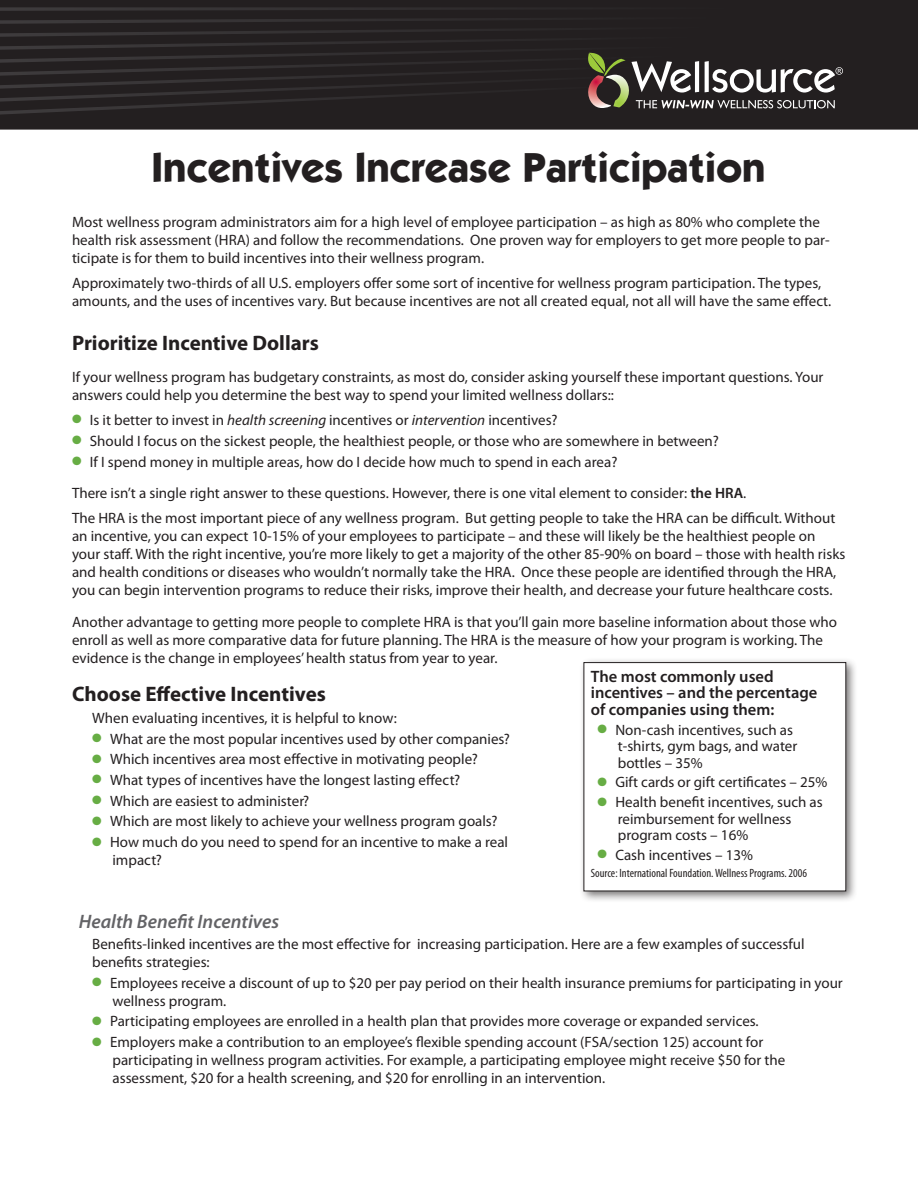
<style>
.page{position:relative;width:918px;height:1188px;background:#fff}
.page>*{position:absolute;margin:0;border:0;box-sizing:border-box;transform-origin:0 0}
.t1{font:700 42px "Itc Kabel";color:#231f20}
.t2{font:700 21px "Myriad Pro";color:#231f20}
.t3{font:italic 600 19.5px "Myriad Pro";color:#636366}
.t4{font:600 16.5px/16.5px "Myriad Pro";color:#231f20}
.t5{font:15px/18px "Myriad Pro";color:#231f20}
.t6{font:condensed 12px "Myriad Pro";color:#231f20}
.s1{color:#67ad44}
.s2{font-style:italic}
.s3{font-weight:600}
</style>
<div class="page">
<div style="left:0;top:0;width:918px;height:130px;background:#231f20"></div>
<svg style="left:0;top:7px;width:735px;height:4px;background:#2d2a2b"></svg>
<div style="left:584px;top:49px;width:276px;height:78px;background:#231f20"></div>
<svg style="left:0;top:17px;width:843px;height:98px"></svg>
<div style="left:579px;top:657px;width:285px;height:264px;background:#231f20;opacity:.6"></div>
<div style="left:584px;top:663px;width:262px;height:228px;background:#fff"></div>
<p class="t1" style="left:152px;top:142px;width:615px">Incentives Increase Participation</p>
<p class="t5" style="left:72px;top:213px;width:759px">Most wellness program administrators aim for a high level of employee participation – as high as 80% who complete the health risk assessment (HRA) and follow the recommendations. One proven way for employers to get more people to par&shy;ticipate is for them to build incentives into their wellness program.</p>
<p class="t5" style="left:72px;top:274px;width:761px">Approximately two-thirds of all U.S. employers offer some sort of incentive for wellness program participation. The types, amounts, and the uses of incentives vary. But because incentives are not all created equal, not all will have the same effect.</p>
<p class="t2" style="left:72px;top:329px;width:249px">Prioritize Incentive Dollars</p>
<p class="t5" style="left:72px;top:367px;width:753px">If your wellness program has budgetary constraints, as most do, consider asking yourself these important questions. Your answers could help you determine the best way to spend your limited wellness dollars::</p>
<p class="t5" style="left:72px;top:410px;width:487px"><span class="s1">●</span> Is it better to invest in <span class="s2">health screening</span> incentives or <span class="s2">intervention</span> incentives?</p>
<p class="t5" style="left:72px;top:431px;width:648px"><span class="s1">●</span> Should I focus on the sickest people, the healthiest people, or those who are somewhere in between?</p>
<p class="t5" style="left:72px;top:453px;width:547px"><span class="s1">●</span> If I spend money in multiple areas, how do I decide how much to spend in each area?</p>
<p class="t5" style="left:72px;top:484px;width:676px">There isn’t a single right answer to these questions. However, there is one vital element to consider: <span class="s3">the HRA</span>.</p>
<p class="t5" style="left:72px;top:509px;width:775px">The HRA is the most important piece of any wellness program. But getting people to take the HRA can be difficult. Without an incentive, you can expect 10-15% of your employees to participate – and these will likely be the healthiest people on your staff. With the right incentive, you’re more likely to get a majority of the other 85-90% on board – those with health risks and health conditions or diseases who wouldn’t normally take the HRA. Once these people are identified through the HRA, you can begin intervention programs to reduce their risks, improve their health, and decrease your future healthcare costs.</p>
<p class="t5" style="left:72px;top:612px;width:767px">Another advantage to getting more people to complete HRA is that you’ll gain more baseline information about those who enroll as well as more comparative data for future planning. The HRA is the measure of how your program is working. The evidence is the change in employees’ health status from year to year.</p>
<p class="t2" style="left:72px;top:681px;width:255px">Choose Effective Incentives</p>
<p class="t4" style="left:591px;top:668px;width:228px">The most commonly used incentives – and the percentage of companies using them:</p>
<p class="t5" style="left:618px;top:721px;width:181px;line-height:16.5px;text-indent:-20px"><span class="s1">●</span> Non-cash incentives, such as t-shirts, gym bags, and water bottles – 35%</p>
<p class="t5" style="left:598px;top:773px;width:231px"><span class="s1">●</span> Gift cards or gift certificates – 25%</p>
<p class="t5" style="left:618px;top:794px;width:206px;line-height:16.5px;text-indent:-20px"><span class="s1">●</span> Health benefit incentives, such as reimbursement for wellness program costs – 16%</p>
<p class="t5" style="left:598px;top:846px;width:157px"><span class="s1">●</span> Cash incentives – 13%</p>
<p class="t6" style="left:591px;top:865px;width:218px">Source: International Foundation. Wellness Programs. 2006</p>
<p class="t5" style="left:92px;top:709px;width:306px">When evaluating incentives, it is helpful to know:</p>
<p class="t5" style="left:92px;top:729px;width:419px"><span class="s1">●</span> What are the most popular incentives used by other companies?</p>
<p class="t5" style="left:92px;top:750px;width:387px"><span class="s1">●</span> Which incentives area most effective in motivating people?</p>
<p class="t5" style="left:92px;top:771px;width:370px"><span class="s1">●</span> What types of incentives have the longest lasting effect?</p>
<p class="t5" style="left:92px;top:791px;width:219px"><span class="s1">●</span> Which are easiest to administer?</p>
<p class="t5" style="left:92px;top:812px;width:407px"><span class="s1">●</span> Which are most likely to achieve your wellness program goals?</p>
<p class="t5" style="left:112px;top:833px;width:397px;text-indent:-20px"><span class="s1">●</span> How much do you need to spend for an incentive to make a real impact?</p>
<p class="t3" style="left:79px;top:909px;width:202px">Health Benefit Incentives</p>
<p class="t5" style="left:92px;top:935px;width:714px">Benefits-linked incentives are the most effective for increasing participation. Here are a few examples of successful benefits strategies:</p>
<p class="t5" style="left:112px;top:973px;width:732px;text-indent:-20px"><span class="s1">●</span> Employees receive a discount of up to $20 per pay period on their health insurance premiums for participating in your wellness program.</p>
<p class="t5" style="left:92px;top:1012px;width:668px"><span class="s1">●</span> Participating employees are enrolled in a health plan that provides more coverage or expanded services.</p>
<p class="t5" style="left:112px;top:1033px;width:674px;text-indent:-20px"><span class="s1">●</span> Employers make a contribution to an employee’s flexible spending account (FSA/section 125) account for participating in wellness program activities. For example, a participating employee might receive $50 for the assessment, $20 for a health screening, and $20 for enrolling in an intervention.</p>
</div>
